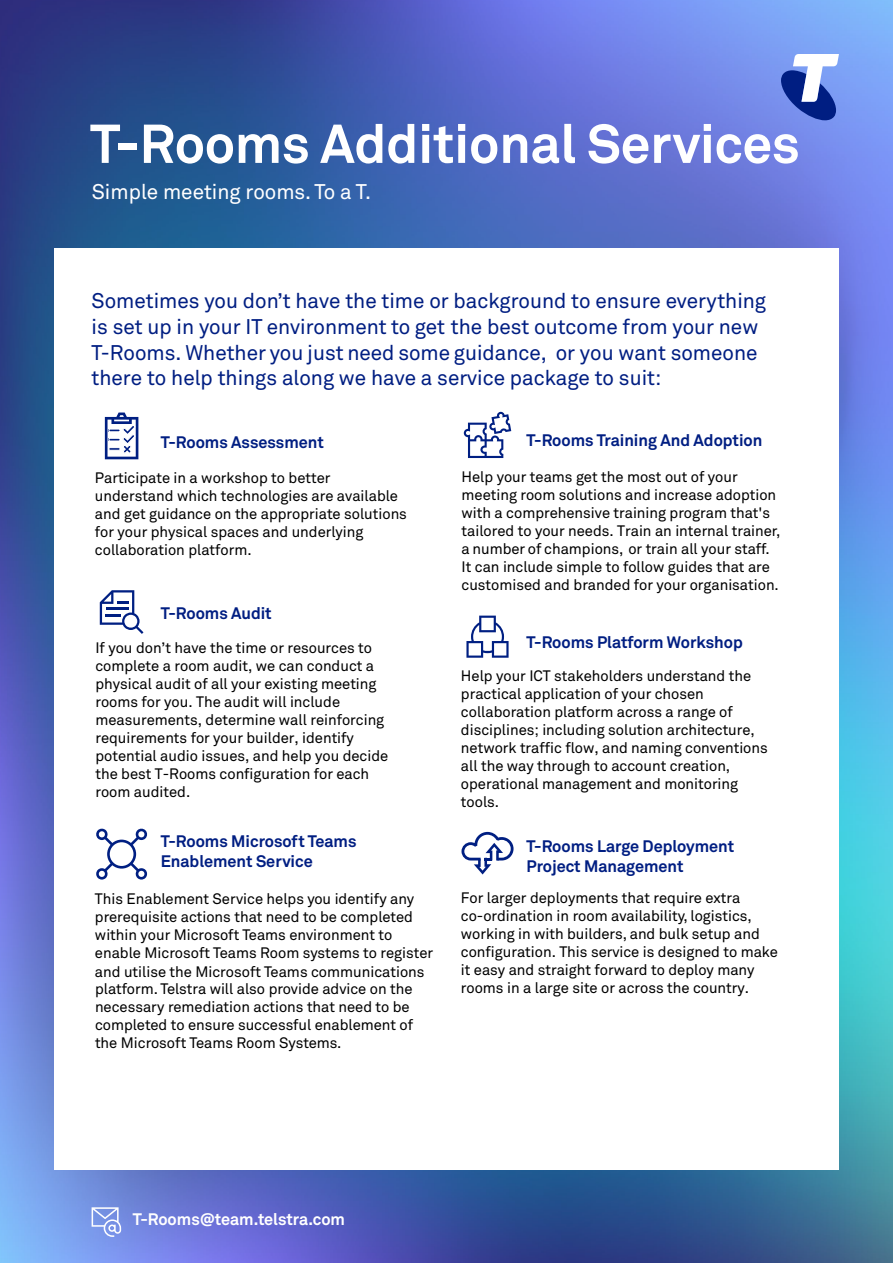
<style>
.page{position:relative;width:893px;height:1263px;background:#fff}
.page>*{position:absolute;margin:0;border:0;box-sizing:border-box;transform-origin:0 0}
.t1{font:700 54px "Telstra Akkurat";color:#fff}
.t2{font:21px/25.5px "Telstra Akkurat";color:#001e82}
.t3{font:21px "Telstra Akkurat";color:#fff}
.t4{font:700 16.5px/19.8px "Telstra Akkurat";color:#001e82}
.t5{font:700 16.5px "Telstra Akkurat";color:#fff}
.t6{font:15px/18px "Telstra Akkurat";color:#000}
</style>
<div class="page">
<img style="left:0;top:0;width:893px;height:1263px">
<div style="left:54px;top:248px;width:785px;height:922px;background:#fff"></div>
<svg style="left:92px;top:1207px;width:29px;height:30px"></svg>
<svg style="left:105px;top:412px;width:33px;height:47px"></svg>
<svg style="left:100px;top:590px;width:43px;height:44px"></svg>
<svg style="left:96px;top:828px;width:52px;height:51px"></svg>
<svg style="left:464px;top:412px;width:47px;height:46px"></svg>
<svg style="left:461px;top:832px;width:53px;height:42px"></svg>
<svg style="left:781px;top:54px;width:58px;height:66px"></svg>
<svg style="left:466px;top:616px;width:43px;height:42px"></svg>
<h1 class="t1" style="left:90px;top:111px;width:711px">T-Rooms Additional Services</h1>
<p class="t3" style="left:92px;top:180px;width:281px">Simple meeting rooms. To a T.</p>
<p class="t2" style="left:92px;top:288px;width:676px">Sometimes you don’t have the time or background to ensure everything is set up in your IT environment to get the best outcome from your new T-Rooms. Whether you just need some guidance, or you want someone there to help things along we have a service package to suit:</p>
<h2 class="t4" style="left:161px;top:432px;width:165px">T-Rooms Assessment</h2>
<p class="t6" style="left:95px;top:468px;width:313px">Participate in a workshop to better understand which technologies are available and get guidance on the appropriate solutions for your physical spaces and underlying collaboration platform.</p>
<h2 class="t4" style="left:161px;top:603px;width:113px">T-Rooms Audit</h2>
<p class="t6" style="left:95px;top:639px;width:294px">If you don’t have the time or resources to complete a room audit, we can conduct a physical audit of all your existing meeting rooms for you. The audit will include measurements, determine wall reinforcing requirements for your builder, identify potential audio issues, and help you decide the best T-Rooms configuration for each room audited.</p>
<h2 class="t4" style="left:161px;top:831px;width:197px">T-Rooms Microsoft Teams<br>Enablement Service</h2>
<p class="t6" style="left:95px;top:890px;width:340px">This Enablement Service helps you identify any prerequisite actions that need to be completed within your Microsoft Teams environment to enable Microsoft Teams Room systems to register and utilise the Microsoft Teams communications platform. Telstra will also provide advice on the necessary remediation actions that need to be completed to ensure successful enablement of the Microsoft Teams Room Systems.</p>
<h2 class="t4" style="left:527px;top:430px;width:237px">T-Rooms Training And Adoption</h2>
<p class="t6" style="left:462px;top:468px;width:320px">Help your teams get the most out of your meeting room solutions and increase adoption with a comprehensive training program that's tailored to your needs. Train an internal trainer, a number of champions, or train all your staff.<br>It can include simple to follow guides that are customised and branded for your organisation.</p>
<h2 class="t4" style="left:527px;top:632px;width:218px">T-Rooms Platform Workshop</h2>
<p class="t6" style="left:461px;top:667px;width:308px">Help your ICT stakeholders understand the practical application of your chosen collaboration platform across a range of disciplines; including solution architecture, network traffic flow, and naming conventions all the way through to account creation, operational management and monitoring tools.</p>
<h2 class="t4" style="left:527px;top:836px;width:209px">T-Rooms Large Deployment<br>Project Management</h2>
<p class="t6" style="left:461px;top:888px;width:319px">For larger deployments that require extra co-ordination in room availability, logistics, working in with builders, and bulk setup and configuration. This service is designed to make it easy and straight forward to deploy many rooms in a large site or across the country.</p>
<p class="t5" style="left:133px;top:1209px;width:214px">T-Rooms@team.telstra.com</p>
</div>
